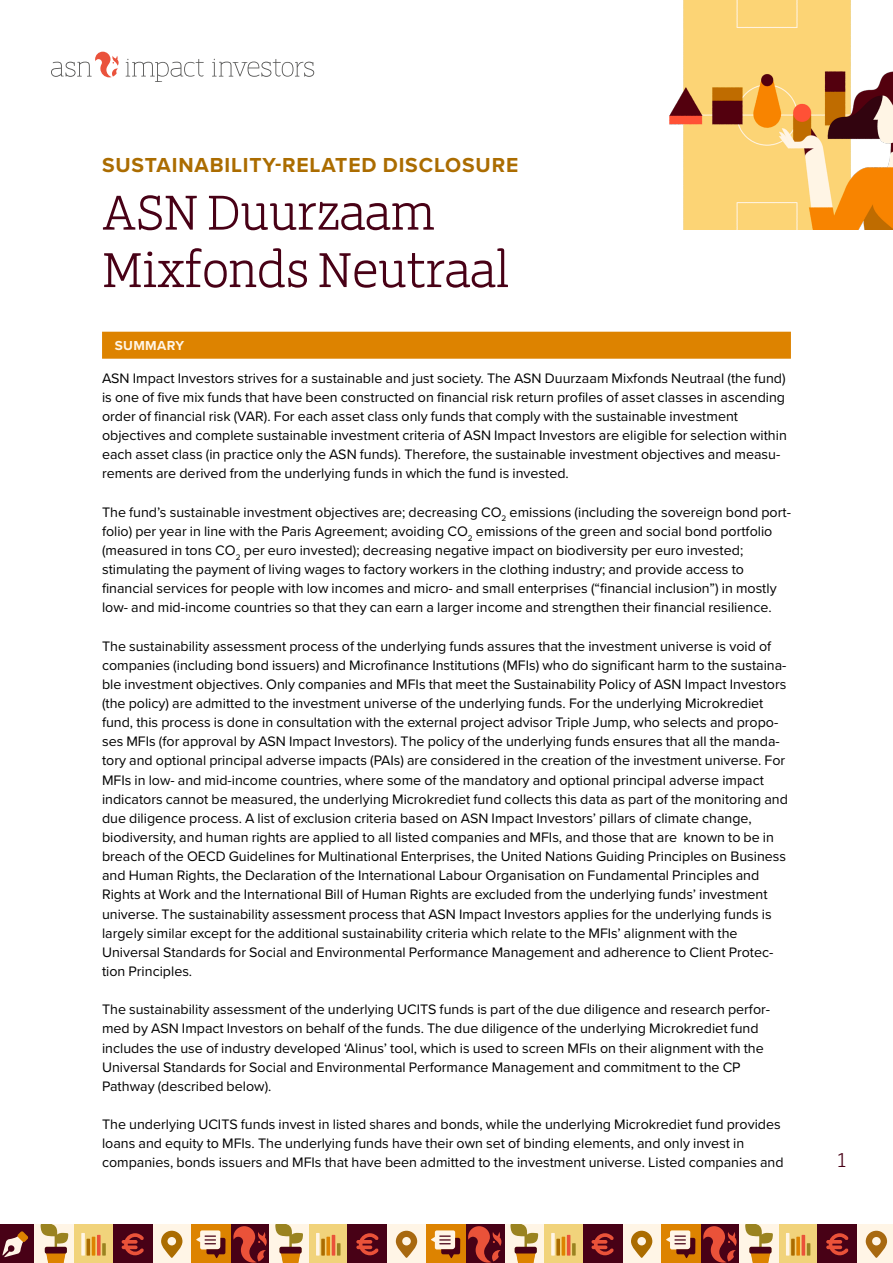
<style>
.page{position:relative;width:893px;height:1263px;background:#fff}
.page>*{position:absolute;margin:0;border:0;box-sizing:border-box;transform-origin:0 0}
.t1{font:600 51px/57.4px "ASN Bank Slab";color:#480116}
.t2{font:700 21px "Proxima Nova";letter-spacing:.04em;color:#ab6c00}
.t3{font:600 21px "ASN Bank Slab";color:#480116}
.t4{font:14.25px/19.2px "Proxima Nova";color:#000}
.t5{font:700 13.5px "Proxima Nova";letter-spacing:.025em;color:#fff5e6}
</style>
<div class="page">
<div style="left:700px;top:1225px;width:39px;height:38px;background:#480116"></div>
<svg style="left:703px;top:1226px;width:34px;height:37px"></svg>
<div style="left:466px;top:1225px;width:39px;height:38px;background:#480116"></div>
<div style="left:544px;top:1225px;width:39px;height:38px;background:#f1d37b"></div>
<svg style="left:551px;top:1233px;width:4px;height:22px"></svg>
<svg style="left:556px;top:1239px;width:4px;height:16px"></svg>
<hr style="left:562px;top:1237px;width:3px;height:18px;background:#dd8300">
<hr style="left:567px;top:1235px;width:3px;height:20px;background:#ea5239">
<svg style="left:572px;top:1243px;width:4px;height:12px"></svg>
<div style="left:622px;top:1225px;width:39px;height:38px;background:#fff5e6"></div>
<svg style="left:631px;top:1231px;width:21px;height:27px"></svg>
<div style="left:505px;top:1225px;width:39px;height:38px;background:#fff5e6"></div>
<svg style="left:510px;top:1225px;width:28px;height:38px"></svg>
<div style="left:583px;top:1225px;width:39px;height:38px;background:#480116"></div>
<svg style="left:591px;top:1233px;width:23px;height:22px"></svg>
<div style="left:661px;top:1225px;width:39px;height:38px;background:#dd8300"></div>
<svg style="left:666px;top:1230px;width:29px;height:28px"></svg>
<div style="left:779px;top:1225px;width:39px;height:38px;background:#f1d37b"></div>
<hr style="left:786px;top:1233px;width:3px;height:22px;background:#fff5e6">
<svg style="left:791px;top:1239px;width:4px;height:16px"></svg>
<svg style="left:796px;top:1237px;width:4px;height:18px"></svg>
<hr style="left:802px;top:1235px;width:3px;height:20px;background:#ea5239">
<svg style="left:807px;top:1243px;width:3px;height:12px"></svg>
<div style="left:857px;top:1225px;width:36px;height:38px;background:#fff5e6"></div>
<svg style="left:866px;top:1231px;width:21px;height:27px"></svg>
<div style="left:739px;top:1225px;width:40px;height:38px;background:#fff5e6"></div>
<svg style="left:745px;top:1225px;width:28px;height:38px"></svg>
<div style="left:818px;top:1225px;width:39px;height:38px;background:#480116"></div>
<svg style="left:826px;top:1233px;width:22px;height:22px"></svg>
<svg style="left:212px;top:59px;width:102px;height:18px"></svg>
<svg style="left:51px;top:52px;width:68px;height:25px"></svg>
<svg style="left:126px;top:59px;width:78px;height:23px"></svg>
<div style="left:230px;top:1225px;width:40px;height:38px;background:#480116"></div>
<svg style="left:233px;top:1226px;width:34px;height:37px"></svg>
<div style="left:0;top:1225px;width:35px;height:38px;background:#480116"></div>
<svg style="left:2px;top:1231px;width:26px;height:26px"></svg>
<div style="left:74px;top:1225px;width:39px;height:38px;background:#f1d37b"></div>
<svg style="left:81px;top:1233px;width:4px;height:22px"></svg>
<hr style="left:87px;top:1239px;width:3px;height:16px;background:#ab6c00">
<hr style="left:92px;top:1237px;width:3px;height:18px;background:#dd8300">
<svg style="left:97px;top:1235px;width:4px;height:20px"></svg>
<svg style="left:102px;top:1243px;width:4px;height:12px"></svg>
<div style="left:152px;top:1225px;width:39px;height:38px;background:#fff5e6"></div>
<svg style="left:161px;top:1231px;width:21px;height:27px"></svg>
<div style="left:35px;top:1225px;width:39px;height:38px;background:#fff5e6"></div>
<svg style="left:41px;top:1225px;width:27px;height:38px"></svg>
<div style="left:113px;top:1225px;width:39px;height:38px;background:#480116"></div>
<svg style="left:122px;top:1233px;width:22px;height:22px"></svg>
<div style="left:191px;top:1225px;width:39px;height:38px;background:#dd8300"></div>
<svg style="left:196px;top:1230px;width:29px;height:28px"></svg>
<div style="left:465px;top:1225px;width:39px;height:38px;background:#480116"></div>
<svg style="left:468px;top:1226px;width:33px;height:37px"></svg>
<div style="left:309px;top:1225px;width:39px;height:38px;background:#f1d37b"></div>
<svg style="left:316px;top:1233px;width:4px;height:22px"></svg>
<svg style="left:321px;top:1239px;width:4px;height:16px"></svg>
<svg style="left:326px;top:1237px;width:4px;height:18px"></svg>
<hr style="left:332px;top:1235px;width:3px;height:20px;background:#ea5239">
<svg style="left:337px;top:1243px;width:3px;height:12px"></svg>
<div style="left:387px;top:1225px;width:39px;height:38px;background:#fff5e6"></div>
<svg style="left:396px;top:1231px;width:21px;height:27px"></svg>
<div style="left:270px;top:1225px;width:39px;height:38px;background:#fff5e6"></div>
<svg style="left:275px;top:1225px;width:28px;height:38px"></svg>
<div style="left:348px;top:1225px;width:39px;height:38px;background:#480116"></div>
<svg style="left:356px;top:1233px;width:23px;height:22px"></svg>
<div style="left:426px;top:1225px;width:39px;height:38px;background:#dd8300"></div>
<svg style="left:431px;top:1230px;width:29px;height:28px"></svg>
<img style="left:669px;top:0;width:224px;height:230px">
<div style="left:102px;top:332px;width:689px;height:27px;background:#dd8300"></div>
<h2 class="t2" style="left:102px;top:150px;width:418px">SUSTAINABILITY-RELATED DISCLOSURE</h2>
<h1 class="t1" style="left:102px;top:182px;width:408px">ASN Duurzaam<br>Mixfonds Neutraal</h1>
<p class="t5" style="left:115px;top:335px;width:71px">SUMMARY</p>
<p class="t4" style="left:102px;top:368px;width:686px">ASN Impact Investors strives for a sustainable and just society. The ASN Duurzaam Mixfonds Neutraal (the fund) is one of five mix funds that have been constructed on financial risk return profiles of asset classes in ascending order of financial risk (VAR). For each asset class only funds that comply with the sustainable investment objectives and complete sustainable investment criteria of ASN Impact Investors are eligible for selection within each asset class (in practice only the ASN funds). Therefore, the sustainable investment objectives and measu&shy;rements are derived from the underlying funds in which the fund is invested.</p>
<p class="t4" style="left:102px;top:502px;width:690px">The fund’s sustainable investment objectives are; decreasing CO<sub>2</sub> emissions (including the sovereign bond port&shy;folio) per year in line with the Paris Agreement; avoiding CO<sub>2</sub> emissions of the green and social bond portfolio (measured in tons CO<sub>2</sub> per euro invested); decreasing negative impact on biodiversity per euro invested; stimulating the payment of living wages to factory workers in the clothing industry; and provide access to financial services for people with low incomes and micro- and small enterprises (“financial inclusion”) in mostly low- and mid-income countries so that they can earn a larger income and strengthen their financial resilience.</p>
<p class="t4" style="left:102px;top:636px;width:687px">The sustainability assessment process of the underlying funds assures that the investment universe is void of companies (including bond issuers) and Microfinance Institutions (MFIs) who do significant harm to the sustaina&shy;ble investment objectives. Only companies and MFIs that meet the Sustainability Policy of ASN Impact Investors (the policy) are admitted to the investment universe of the underlying funds. For the underlying Microkrediet fund, this process is done in consultation with the external project advisor Triple Jump, who selects and propo&shy;ses MFIs (for approval by ASN Impact Investors). The policy of the underlying funds ensures that all the manda&shy;tory and optional principal adverse impacts (PAIs) are considered in the creation of the investment universe. For MFIs in low- and mid-income countries, where some of the mandatory and optional principal adverse impact indicators cannot be measured, the underlying Microkrediet fund collects this data as part of the monitoring and due diligence process. A list of exclusion criteria based on ASN Impact Investors’ pillars of climate change, biodiversity, and human rights are applied to all listed companies and MFIs, and those that are known to be in breach of the OECD Guidelines for Multinational Enterprises, the United Nations Guiding Principles on Business and Human Rights, the Declaration of the International Labour Organisation on Fundamental Principles and Rights at Work and the International Bill of Human Rights are excluded from the underlying funds’ investment universe. The sustainability assessment process that ASN Impact Investors applies for the underlying funds is largely similar except for the additional sustainability criteria which relate to the MFIs’ alignment with the Universal Standards for Social and Environmental Performance Management and adherence to Client Protec&shy;tion Principles.</p>
<p class="t4" style="left:102px;top:999px;width:670px">The sustainability assessment of the underlying UCITS funds is part of the due diligence and research perfor&shy;med by ASN Impact Investors on behalf of the funds. The due diligence of the underlying Microkrediet fund includes the use of industry developed ‘Alinus’ tool, which is used to screen MFIs on their alignment with the Universal Standards for Social and Environmental Performance Management and commitment to the CP Pathway (described below).</p>
<p class="t4" style="left:102px;top:1114px;width:683px">The underlying UCITS funds invest in listed shares and bonds, while the underlying Microkrediet fund provides loans and equity to MFIs. The underlying funds have their own set of binding elements, and only invest in companies, bonds issuers and MFIs that have been admitted to the investment universe. Listed companies and</p>
<h2 class="t3" style="left:838px;top:1145px;width:10px">1</h2>
</div>
